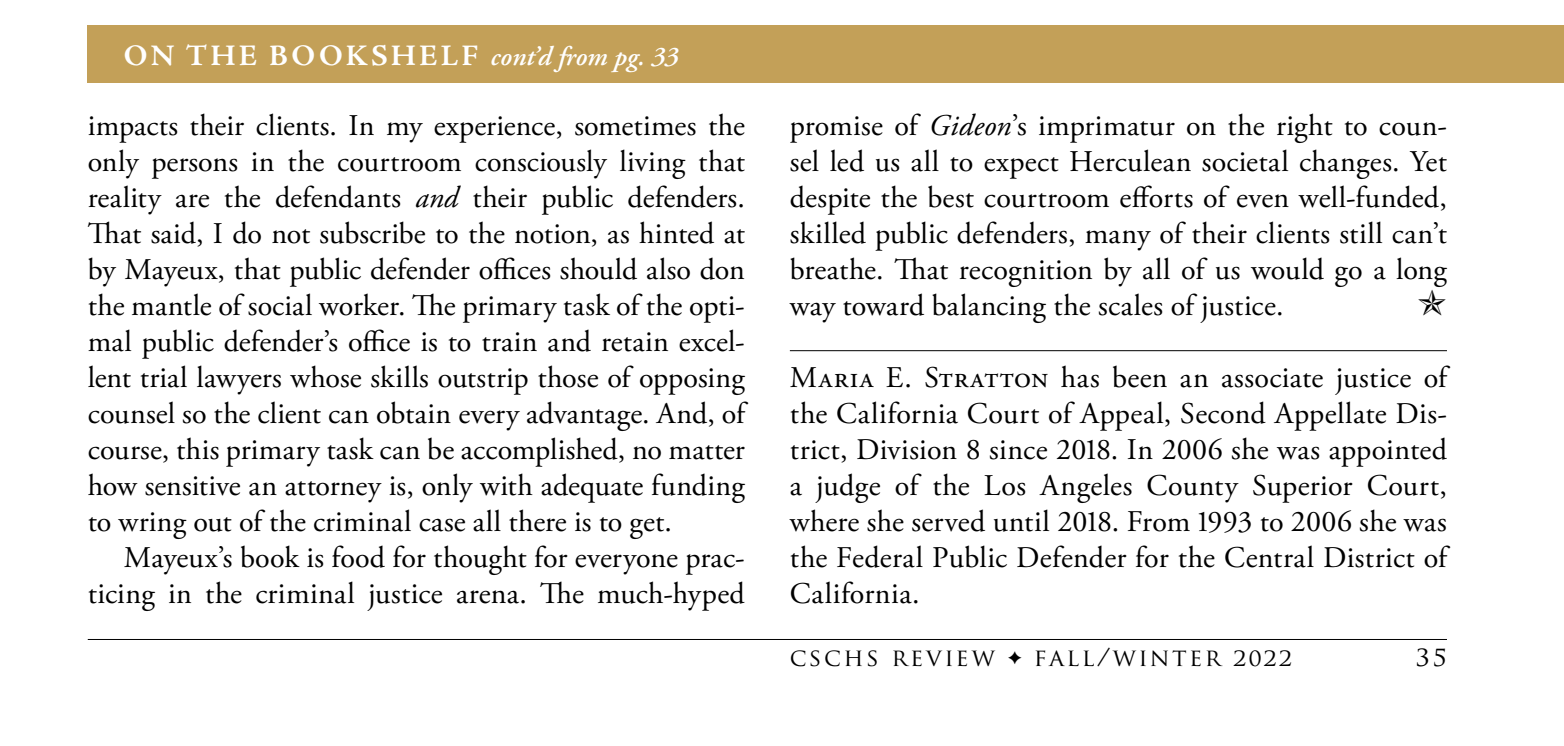
<style>
.page{position:relative;width:1564px;height:746px;background:#fff}
.page>*{position:absolute;margin:0;border:0;box-sizing:border-box;transform-origin:0 0}
.AGaram_text_10_12{font:30px/36px "Adobe Garamond Pro";letter-spacing:.005em;color:#000;text-align:justify}
.Author_endnote{font:30px/36px "Adobe Garamond Pro";letter-spacing:.005em;color:#000;text-align:justify}
.Author_name{font:italic 600 27px "Adobe Garamond Pro";color:#fff}
.t1{font:27px "Trajan Pro";color:#000}
.t2{font:24px "Trajan Pro";letter-spacing:.1em;color:#000}
.s1{font-family:"Adobe Jenson Pro";font-weight:700;font-style:normal;font-size:30px}
.s2{font-style:italic}
</style>
<div class="page">
<hr style="left:790px;top:350px;width:657px;height:1px;background:#000">
<div style="left:88px;top:25px;width:1476px;height:58px;background:#c3a058"></div>
<hr style="left:88px;top:639px;width:1359px;height:1px;background:#000">
<p class="Author_name" style="left:124px;top:40px;width:556px"><span class="s1">ON THE BOOKSHELF</span> cont’d from pg. 33</p>
<p class="AGaram_text_10_12" style="left:88px;top:108px;width:662px">impacts their clients. In my experience, sometimes the only persons in the courtroom consciously living that reality are the defendants <span class="s2">and</span> their public defenders.<br>That said, I do not subscribe to the notion, as hinted at by Mayeux, that public defender offices should also don the mantle of social worker. The primary task of the opti&shy;mal public defender’s office is to train and retain excel&shy;lent trial lawyers whose skills outstrip those of opposing counsel so the client can obtain every advantage. And, of course, this primary task can be accomplished, no matter how sensitive an attorney is, only with adequate funding to wring out of the criminal case all there is to get.</p>
<p class="AGaram_text_10_12" style="left:88px;top:540px;width:658px;text-align:right">Mayeux’s book is food for thought for everyone prac&shy;ticing in the criminal justice arena. The much-hyped</p>
<p class="AGaram_text_10_12" style="left:790px;top:108px;width:659px">promise of <span class="s2">Gideon</span>’s imprimatur on the right to coun&shy;sel led us all to expect Herculean societal changes. Yet despite the best courtroom efforts of even well-funded, skilled public defenders, many of their clients still can’t breathe. That recognition by all of us would go a long way toward balancing the scales of justice.</p>
<p class="Author_endnote" style="left:790px;top:360px;width:662px">Maria E. Stratton has been an associate justice of the California Court of Appeal, Second Appellate Dis&shy;trict, Division 8 since 2018. In 2006 she was appointed a judge of the Los Angeles County Superior Court, where she served until 2018. From 1993 to 2006 she was the Federal Public Defender for the Central District of California.</p>
<p class="t2" style="left:790px;top:642px;width:504px">CSCHS REVIEW ✦ FALL/WINTER 2022</p>
<p class="t1" style="left:1415px;top:639px;width:33px">35</p>
</div>
